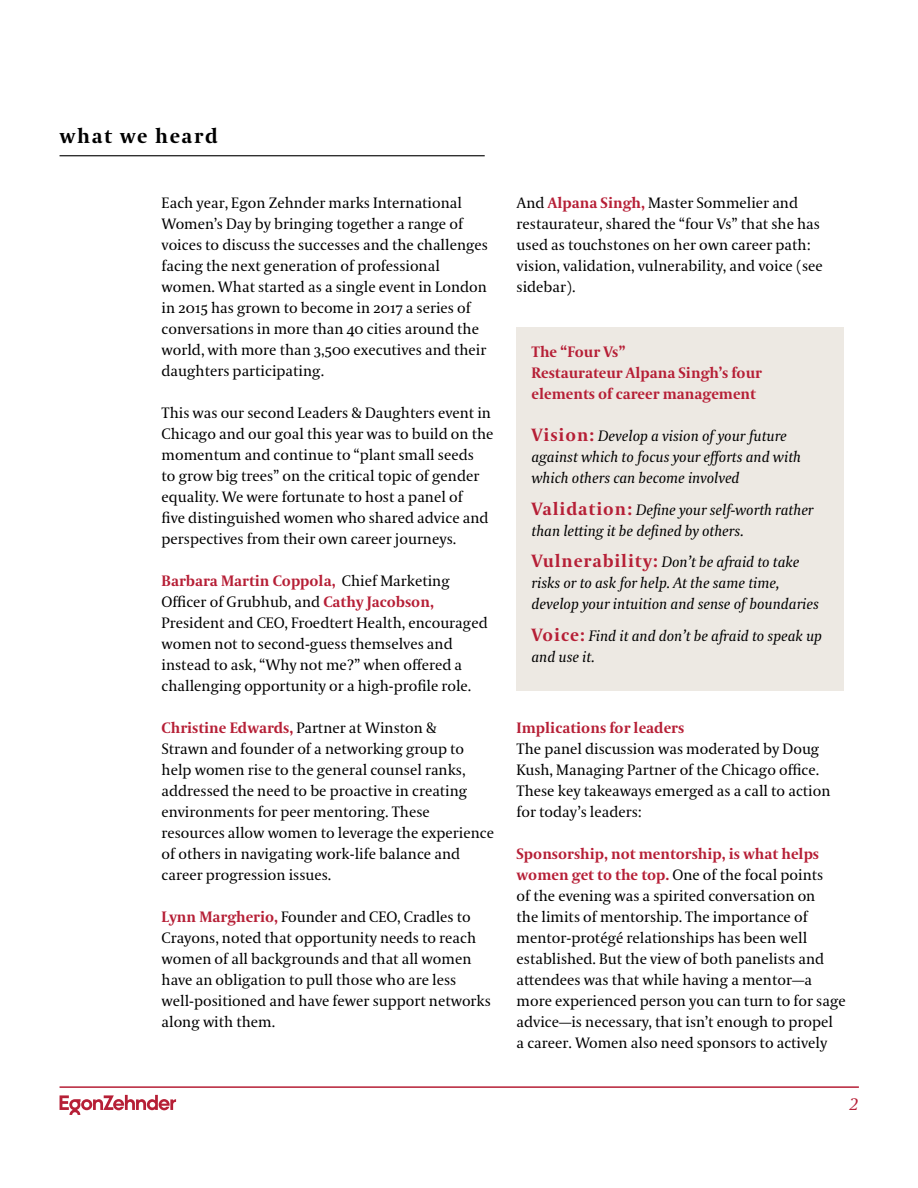
<style>
.page{position:relative;width:918px;height:1188px;background:#fff}
.page>*{position:absolute;margin:0;border:0;box-sizing:border-box;transform-origin:0 0}
.t1{font:700 20.4px "Coranto 2";letter-spacing:.08em;color:#000}
.t2{font:italic 16.5px "Coranto 2";color:#b61f36}
.t3{font:15px/21px "Coranto 2";color:#000}
.t4{font:italic 15px/21px "Coranto 2";color:#000}
.t5{font:700 15px/21px "Coranto 2";color:#b61f36}
.s1{font-weight:700;color:#b61f36}
.s2{font-weight:700;font-style:normal;font-size:17.7px;color:#b61f36}
</style>
<div class="page">
<svg style="left:60px;top:1095px;width:116px;height:20px"></svg>
<hr style="left:60px;top:1086px;width:799px;height:2px;background:#b61f36">
<hr style="left:60px;top:155px;width:425px;height:1px;background:#000">
<div style="left:517px;top:327px;width:327px;height:364px;background:#ede9e3"></div>
<h1 class="t1" style="left:60px;top:123px;width:160px">what we heard</h1>
<p class="t3" style="left:162px;top:193px;width:328px">Each year, Egon Zehnder marks International Women’s Day by bringing together a range of voices to discuss the successes and the challenges facing the next generation of professional women. What started as a single event in London in 2015 has grown to become in 2017 a series of conversations in more than 40 cities around the world, with more than 3,500 executives and their daughters participating.</p>
<p class="t3" style="left:162px;top:403px;width:334px">This was our second Leaders &amp; Daughters event in Chicago and our goal this year was to build on the momentum and continue to “plant small seeds<br>to grow big trees” on the critical topic of gender equality. We were fortunate to host a panel of<br>five distinguished women who shared advice and perspectives from their own career journeys.</p>
<p class="t3" style="left:162px;top:571px;width:328px"><span class="s1">Barbara Martin Coppola,</span> Chief Marketing Officer of Grubhub, and <span class="s1">Cathy Jacobson, </span>President and CEO, Froedtert Health, encouraged women not to second-guess themselves and instead to ask, “Why not me?” when offered a challenging opportunity or a high-profile role.</p>
<p class="t3" style="left:162px;top:718px;width:334px"><span class="s1">Christine Edwards,</span> Partner at Winston &amp;<br>Strawn and founder of a networking group to help women rise to the general counsel ranks, addressed the need to be proactive in creating environments for peer mentoring. These resources allow women to leverage the experience of others in navigating work-life balance and career progression issues.</p>
<p class="t3" style="left:162px;top:907px;width:331px"><span class="s1">Lynn Margherio,</span> Founder and CEO, Cradles to Crayons, noted that opportunity needs to reach women of all backgrounds and that all women have an obligation to pull those who are less well-positioned and have fewer support networks along with them.</p>
<p class="t3" style="left:517px;top:193px;width:308px">And <span class="s1">Alpana Singh,</span> Master Sommelier and restaurateur, shared the “four Vs” that she has used as touchstones on her own career path: vision, validation, vulnerability, and voice (see sidebar).</p>
<p class="t5" style="left:531px;top:342px;width:232px">The “Four Vs”<br>Restaurateur Alpana Singh’s four elements of career management</p>
<p class="t4" style="left:531px;top:426px;width:271px"><span class="s2">Vision:</span> Develop a vision of your future against which to focus your efforts and with which others can become involved</p>
<p class="t4" style="left:531px;top:500px;width:284px"><span class="s2">Validation:</span> Define your self-worth rather than letting it be defined by others.</p>
<p class="t4" style="left:531px;top:552px;width:289px"><span class="s2">Vulnerability:</span> Don’t be afraid to take risks or to ask for help. At the same time, develop your intuition and sense of boundaries</p>
<p class="t4" style="left:531px;top:626px;width:292px"><span class="s2">Voice:</span> Find it and don’t be afraid to speak up and use it.</p>
<p class="t5" style="left:517px;top:718px;width:169px">Implications for leaders</p>
<p class="t3" style="left:517px;top:739px;width:315px">The panel discussion was moderated by Doug Kush, Managing Partner of the Chicago office.<br>These key takeaways emerged as a call to action for today’s leaders:</p>
<p class="t3" style="left:517px;top:844px;width:331px"><span class="s1">Sponsorship, not mentorship, is what helps women get to the top.</span> One of the focal points<br>of the evening was a spirited conversation on<br>the limits of mentorship. The importance of mentor-protégé relationships has been well established. But the view of both panelists and attendees was that while having a mentor—a more experienced person you can turn to for sage advice—is necessary, that isn’t enough to propel<br>a career. Women also need sponsors to actively</p>
<p class="t2" style="left:850px;top:1095px;width:11px">2</p>
</div>
